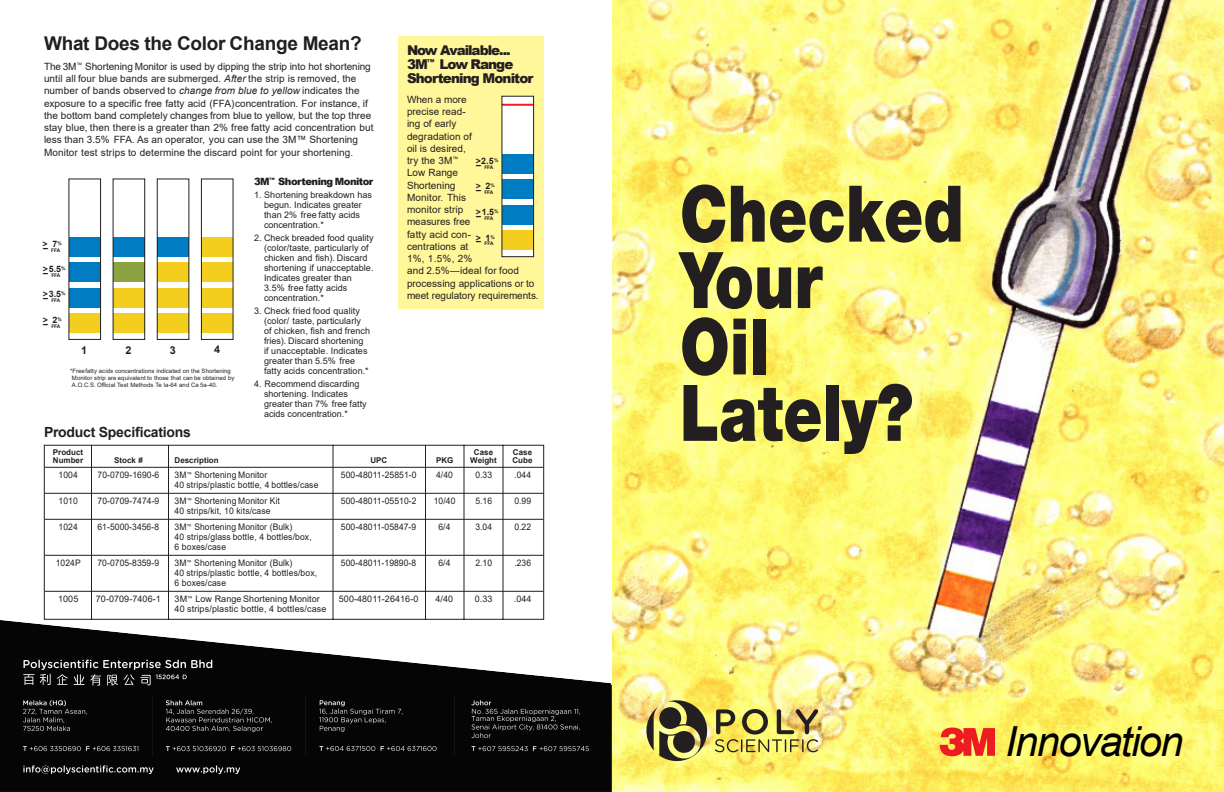
<style>
.page{position:relative;width:1224px;height:792px;background:#fff}
.page>*{position:absolute;margin:0;border:0;box-sizing:border-box;transform-origin:0 0}
.t1{font:900 78.2px/66.4px "Helvetica Neue LT Pro";color:#231f20;scale:.8 1}
.t2{font:italic 41.4px "Arial";letter-spacing:-.035em;color:#000}
.t3{font:700 19px "Arial";letter-spacing:-.015em;color:#231f20}
.t4{font:700 14px "Arial";letter-spacing:-.015em;color:#231f20}
.t5{font:900 13.5px/14px "Arial";letter-spacing:-.065em;color:#231f20}
.t6{font:700 10.8px "Arial";color:#231f20}
.t7{font:10px/12.2px "Arial";letter-spacing:.005em;color:#231f20}
.t8{font:900 10px "Arial";letter-spacing:-.055em;color:#231f20}
.t9{font:9px/10px "Arial";letter-spacing:.01em;color:#231f20}
.t10{font:9px/10px "Arial";letter-spacing:.01em;color:#231f20;scale:.95 1}
.t11{font:700 8.8px "Arial";color:#231f20}
.t12{font:700 8px "Arial";letter-spacing:.005em;color:#231f20}
.t13{font:6px/7px "Arial";letter-spacing:.01em;color:#231f20}
.t14{font:700 4.9px "Arial";letter-spacing:-.045em;color:#231f20}
.s1{font-style:italic}
</style>
<div class="page">
<div style="left:398px;top:36px;width:146px;height:273px;background:#fff799"></div>
<img style="left:612px;top:0;width:612px;height:792px">
<svg style="left:939px;top:728px;width:56px;height:28px;background:#f05235"></svg>
<svg style="left:44px;top:444px;width:500px;height:176px"></svg>
<svg style="left:68px;top:178px;width:166px;height:162px"></svg>
<div style="left:502px;top:96px;width:32px;height:161px;background:#fff"></div>
<hr style="left:502px;top:104px;width:31px;height:2px;background:#ed1c24">
<div style="left:502px;top:154px;width:32px;height:20px;background:#007cc2"></div>
<div style="left:502px;top:230px;width:32px;height:20px;background:#f3ce1f"></div>
<div style="left:502px;top:205px;width:32px;height:20px;background:#007cc2"></div>
<div style="left:502px;top:180px;width:32px;height:19px;background:#007cc2"></div>
<div style="left:501px;top:96px;width:33px;height:161px;border:1px solid #231f20"></div>
<img style="left:643px;top:697px;width:175px;height:66px">
<img style="left:1px;top:620px;width:609px;height:172px">
<h3 class="t3" style="left:44px;top:36px;width:319px">What Does the Color Change Mean?</h3>
<p class="t7" style="left:44px;top:61px;width:331px">The 3M<sup>™</sup> Shortening Monitor is used by dipping the strip into hot shortening until all four blue bands are submerged. <span class="s1">After</span> the strip is removed, the number of bands observed to <span class="s1">change from blue to yellow</span> indicates the exposure to a specific free fatty acid (FFA)concentration. For instance, if the bottom band completely changes from blue to yellow, but the top three stay blue, then there is a greater than 2% free fatty acid concentration but less than 3.5% FFA. As an operator, you can use the 3M™ Shortening Monitor test strips to determine the discard point for your shortening.</p>
<p class="t11" style="left:43px;top:240px;width:21px">&gt;– 7<sup>%</sup></p>
<p class="t14" style="left:51px;top:248px;width:11px">FFA</p>
<p class="t11" style="left:43px;top:291px;width:24px">&gt;–3.5<sup>%</sup></p>
<p class="t14" style="left:51px;top:299px;width:11px">FFA</p>
<p class="t11" style="left:43px;top:266px;width:24px">&gt;–5.5<sup>%</sup></p>
<p class="t14" style="left:51px;top:273px;width:11px">FFA</p>
<p class="t11" style="left:43px;top:317px;width:21px">&gt;– 2<sup>%</sup></p>
<p class="t14" style="left:51px;top:325px;width:11px">FFA</p>
<p class="t6" style="left:81px;top:346px;width:7px">1</p>
<p class="t6" style="left:126px;top:346px;width:7px">2</p>
<p class="t6" style="left:170px;top:346px;width:7px">3</p>
<p class="t6" style="left:214px;top:345px;width:7px">4</p>
<p class="t13" style="left:72px;top:368px;width:164px;text-indent:-2px">*Freefatty acids concentrations indicated on the Shortening<br>Monitor strip are equivalent to those that can be obtained by<br>A.O.C.S. Official Test Methods Te la-64 and Ca 5a-40.</p>
<h3 class="t4" style="left:44px;top:427px;width:148px">Product Specifications</h3>
<p class="t8" style="left:254px;top:178px;width:121px">3M<sup>™</sup> Shortening Monitor</p>
<p class="t9" style="left:264px;top:191px;width:110px;text-indent:-10px">1. Shortening breakdown has begun. Indicates greater than 2% free fatty acids concentration.*</p>
<p class="t9" style="left:264px;top:234px;width:111px;text-indent:-10px">2. Check breaded food quality (color/taste, particularly of chicken and fish). Discard shortening if unacceptable.<br>Indicates greater than<br>3.5% free fatty acids concentration.*</p>
<p class="t9" style="left:264px;top:307px;width:108px;text-indent:-10px">3. Check fried food quality (color/ taste, particularly of chicken, fish and french fries). Discard shortening if unacceptable. Indicates greater than 5.5% free fatty acids concentration.*</p>
<p class="t9" style="left:264px;top:380px;width:104px;text-indent:-10px">4. Recommend discarding shortening. Indicates greater than 7% free fatty acids concentration.*</p>
<h3 class="t5" style="left:407px;top:44px;width:128px">Now Available...<br>3M<sup>™</sup> Low Range<br>Shortening Monitor</h3>
<p class="t7" style="left:407px;top:94px;width:89px">When a more precise read-<br>ing of early degradation of<br>oil is desired,<br>try the 3M<sup>™<br></sup>Low Range<br>Shortening<br>Monitor. This monitor strip measures free<br>fatty acid con- <sub>&gt;</sub> <sub>1</sub><sub>% </sub>centrations at</p>
<p class="t11" style="left:476px;top:158px;width:24px">&gt;2.5<sup>%</sup></p>
<p class="t14" style="left:476px;top:165px;width:19px"><sup>–</sup> FFA</p>
<p class="t11" style="left:476px;top:208px;width:24px">&gt;–1.5<sup>%</sup></p>
<p class="t14" style="left:484px;top:216px;width:11px">FFA</p>
<p class="t11" style="left:476px;top:183px;width:21px">&gt;– 2<sup>%</sup></p>
<p class="t14" style="left:484px;top:191px;width:11px">FFA</p>
<p class="t14" style="left:476px;top:242px;width:19px"><sup>–</sup> FFA</p>
<p class="t7" style="left:407px;top:253px;width:133px">1%, 1.5%, 2%<br>and 2.5%—ideal for food processing applications or to meet regulatory requirements.</p>
<p class="t12" style="left:53px;top:450px;width:32px">Product</p>
<p class="t12" style="left:474px;top:450px;width:21px">Case</p>
<p class="t12" style="left:513px;top:450px;width:21px">Case</p>
<p class="t12" style="left:53px;top:458px;width:32px">Number</p>
<p class="t12" style="left:114px;top:458px;width:30px">Stock #</p>
<p class="t12" style="left:175px;top:458px;width:46px">Description</p>
<p class="t12" style="left:371px;top:458px;width:18px">UPC</p>
<p class="t12" style="left:436px;top:458px;width:19px">PKG</p>
<p class="t12" style="left:470px;top:458px;width:28px">Weight</p>
<p class="t12" style="left:513px;top:458px;width:22px">Cube</p>
<p class="t10" style="left:59px;top:471px;width:22px">1004</p>
<p class="t10" style="left:98px;top:471px;width:67px">70-0709-1690-6</p>
<p class="t10" style="left:175px;top:471px;width:99px">3M<sup>™</sup> Shortening Monitor</p>
<p class="t10" style="left:341px;top:471px;width:81px">500-48011-25851-0</p>
<p class="t10" style="left:436px;top:471px;width:19px">4/40</p>
<p class="t10" style="left:475px;top:471px;width:19px">0.33</p>
<p class="t10" style="left:514px;top:471px;width:19px">.044</p>
<p class="t10" style="left:175px;top:481px;width:153px">40 strips/plastic bottle, 4 bottles/case</p>
<p class="t10" style="left:59px;top:497px;width:22px">1010</p>
<p class="t10" style="left:98px;top:497px;width:67px">70-0709-7474-9</p>
<p class="t10" style="left:175px;top:497px;width:112px">3M<sup>™</sup> Shortening Monitor Kit</p>
<p class="t10" style="left:341px;top:497px;width:81px">500-48011-05510-2</p>
<p class="t10" style="left:434px;top:497px;width:24px">10/40</p>
<p class="t10" style="left:475px;top:497px;width:19px">5.16</p>
<p class="t10" style="left:514px;top:497px;width:19px">0.99</p>
<p class="t10" style="left:175px;top:507px;width:103px">40 strips/kit, 10 kits/case</p>
<p class="t10" style="left:59px;top:523px;width:22px">1024</p>
<p class="t10" style="left:98px;top:523px;width:66px">61-5000-3456-8</p>
<p class="t10" style="left:175px;top:523px;width:125px">3M<sup>™</sup> Shortening Monitor (Bulk)</p>
<p class="t10" style="left:341px;top:523px;width:81px">500-48011-05847-9</p>
<p class="t10" style="left:438px;top:523px;width:14px">6/4</p>
<p class="t10" style="left:475px;top:523px;width:19px">3.04</p>
<p class="t10" style="left:514px;top:523px;width:19px">0.22</p>
<p class="t10" style="left:175px;top:533px;width:146px">40 strips/glass bottle, 4 bottles/box,<br>6 boxes/case</p>
<p class="t10" style="left:56px;top:559px;width:28px">1024P</p>
<p class="t10" style="left:98px;top:559px;width:66px">70-0705-8359-9</p>
<p class="t10" style="left:175px;top:559px;width:125px">3M<sup>™</sup> Shortening Monitor (Bulk)</p>
<p class="t10" style="left:341px;top:559px;width:81px">500-48011-19890-8</p>
<p class="t10" style="left:438px;top:559px;width:14px">6/4</p>
<p class="t10" style="left:475px;top:559px;width:19px">2.10</p>
<p class="t10" style="left:514px;top:559px;width:19px">.236</p>
<p class="t10" style="left:175px;top:569px;width:152px">40 strips/plastic bottle, 4 bottles/box,<br>6 boxes/case</p>
<p class="t9" style="left:58px;top:595px;width:22px">1005</p>
<p class="t9" style="left:96px;top:595px;width:66px">70-0709-7406-1</p>
<p class="t9" style="left:175px;top:595px;width:147px">3M<sup>™</sup> Low Range Shortening Monitor</p>
<p class="t9" style="left:339px;top:595px;width:81px">500-48011-26416-0</p>
<p class="t9" style="left:436px;top:595px;width:19px">4/40</p>
<p class="t9" style="left:475px;top:595px;width:19px">0.33</p>
<p class="t9" style="left:514px;top:595px;width:19px">.044</p>
<p class="t9" style="left:175px;top:605px;width:153px">40 strips/plastic bottle, 4 bottles/case</p>
<h1 class="t1" style="left:680px;top:192px;width:356px">Checked<br>Your<br>Oil</h1>
<h1 class="t1" style="left:680px;top:391px;width:293px">Lately?</h1>
<h2 class="t2" style="left:1005px;top:726px;width:180px">Innovation</h2>
</div>
